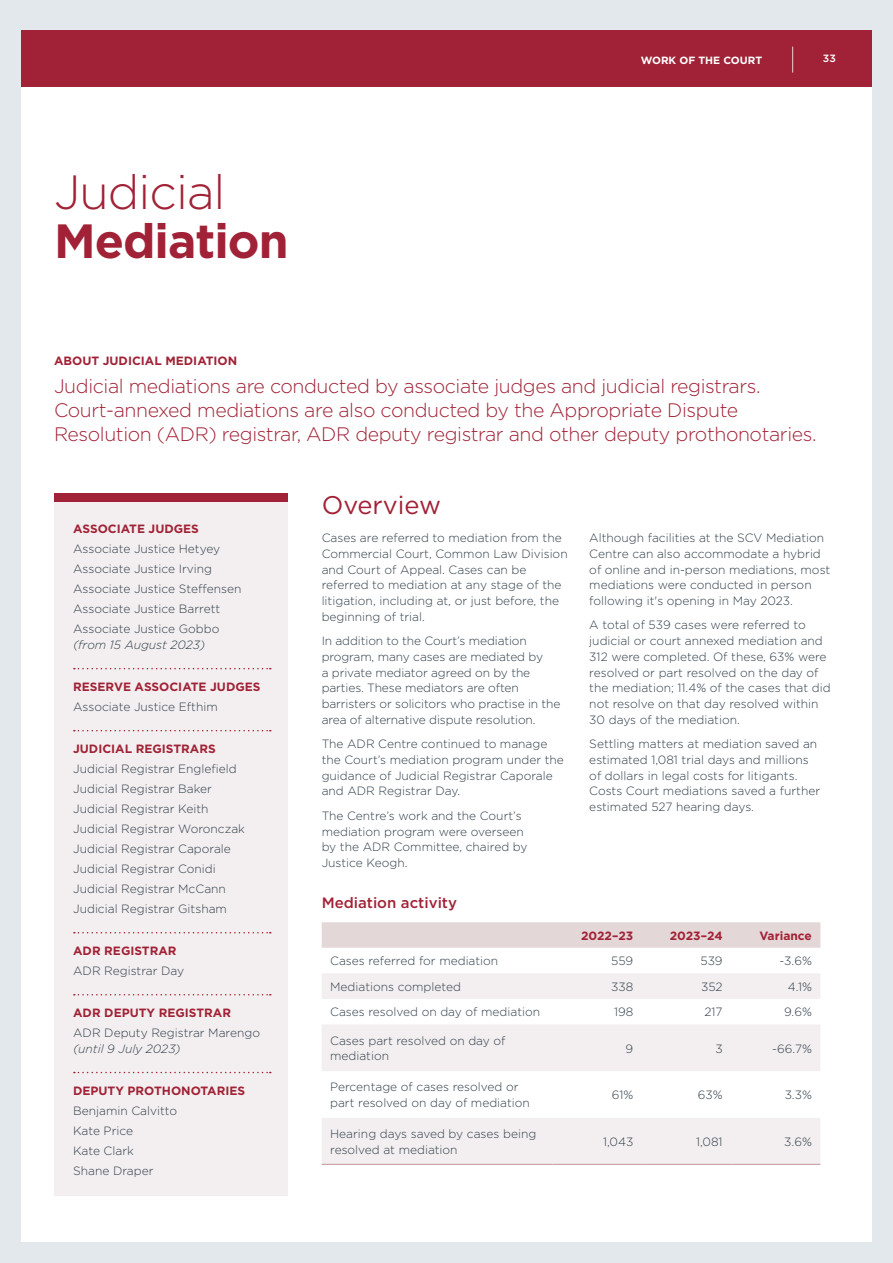
<style>
.page{position:relative;width:893px;height:1263px;background:#e2e8ec}
.page>*{position:absolute;margin:0;border:0;box-sizing:border-box;transform-origin:0 0}
.t1{font:700 48px "Gotham";letter-spacing:-.02em;color:#a12236}
.t2{font:300 48px "Gotham";letter-spacing:-.02em;color:#a12236}
.Green_H3{font:25.5px "Gotham";color:#a12236}
.t3{font:300 19.5px/24px "Gotham";letter-spacing:-.02em;color:#a12236}
.Green_H4{font:500 15px "Gotham";color:#a12236}
.Table_Body{font:300 12px/15.8px "Gotham";color:#303e49}
.Green_H5__Overline{font:700 12px "Gotham";color:#a12236}
.Grey2_Table_Header{font:700 12px "Gotham";color:#a12236}
.t4{font:700 10.5px "Gotham";color:#fff}
.t5{font:500 10.5px "Gotham";color:#fff}
.s1{font-style:italic}
</style>
<div class="page">
<div style="left:21px;top:87px;width:851px;height:1155px;background:#fff"></div>
<div style="left:21px;top:30px;width:851px;height:57px;background:#a12236"></div>
<div style="left:54px;top:502px;width:234px;height:694px;background:#f3eff0"></div>
<svg style="left:74px;top:668px;width:197px;height:1px"></svg>
<svg style="left:74px;top:730px;width:197px;height:1px"></svg>
<svg style="left:74px;top:932px;width:197px;height:1px"></svg>
<svg style="left:74px;top:994px;width:197px;height:1px"></svg>
<svg style="left:74px;top:1072px;width:197px;height:1px"></svg>
<div style="left:54px;top:493px;width:234px;height:9px;background:#a12236"></div>
<svg style="left:792px;top:47px;width:1px;height:25px"></svg>
<svg style="left:322px;top:922px;width:498px;height:26px;background:#e4d7d8"></svg>
<svg style="left:322px;top:973px;width:498px;height:191px;fill:#f3eff0"></svg>
<hr style="left:322px;top:1164px;width:231px;height:1px;background:#c3979b">
<hr style="left:553px;top:1164px;width:89px;height:1px;background:#c3979b">
<hr style="left:642px;top:1164px;width:89px;height:1px;background:#c3979b">
<hr style="left:731px;top:1164px;width:89px;height:1px;background:#c3979b">
<h1 class="t2" style="left:54px;top:161px;width:173px">Judicial</h1>
<h1 class="t1" style="left:54px;top:209px;width:236px">Mediation</h1>
<p class="t4" style="left:641px;top:53px;width:123px">WORK OF THE COURT</p>
<p class="t5" style="left:823px;top:52px;width:14px">33</p>
<p class="Green_H5__Overline" style="left:54px;top:352px;width:185px">ABOUT JUDICIAL MEDIATION</p>
<p class="t3" style="left:54px;top:373px;width:764px">Judicial mediations are conducted by associate judges and judicial registrars.<br>Court-annexed mediations are also conducted by the Appropriate Dispute<br>Resolution (ADR) registrar, ADR deputy registrar and other deputy prothonotaries.</p>
<p class="Green_H5__Overline" style="left:73px;top:521px;width:127px">ASSOCIATE JUDGES</p>
<p class="Table_Body" style="left:73px;top:540px;width:149px">Associate Justice Hetyey</p>
<p class="Table_Body" style="left:73px;top:560px;width:141px">Associate Justice Irving</p>
<p class="Table_Body" style="left:73px;top:580px;width:170px">Associate Justice Steffensen</p>
<p class="Table_Body" style="left:73px;top:600px;width:149px">Associate Justice Barrett</p>
<p class="Table_Body" style="left:73px;top:620px;width:148px">Associate Justice Gobbo <span class="s1">(from 15 August 2023)</span></p>
<p class="Green_H5__Overline" style="left:73px;top:678px;width:189px">RESERVE ASSOCIATE JUDGES</p>
<p class="Table_Body" style="left:73px;top:698px;width:146px">Associate Justice Efthim</p>
<p class="Green_H5__Overline" style="left:73px;top:740px;width:144px">JUDICIAL REGISTRARS</p>
<p class="Table_Body" style="left:73px;top:760px;width:165px">Judicial Registrar Englefield</p>
<p class="Table_Body" style="left:73px;top:780px;width:140px">Judicial Registrar Baker</p>
<p class="Table_Body" style="left:73px;top:800px;width:137px">Judicial Registrar Keith</p>
<p class="Table_Body" style="left:73px;top:820px;width:173px">Judicial Registrar Woronczak</p>
<p class="Table_Body" style="left:73px;top:840px;width:159px">Judicial Registrar Caporale</p>
<p class="Table_Body" style="left:73px;top:860px;width:144px">Judicial Registrar Conidi</p>
<p class="Table_Body" style="left:73px;top:880px;width:154px">Judicial Registrar McCann</p>
<p class="Table_Body" style="left:73px;top:900px;width:155px">Judicial Registrar Gitsham</p>
<p class="Green_H5__Overline" style="left:73px;top:942px;width:105px">ADR REGISTRAR</p>
<p class="Table_Body" style="left:73px;top:962px;width:113px">ADR Registrar Day</p>
<p class="Green_H5__Overline" style="left:73px;top:1004px;width:159px">ADR DEPUTY REGISTRAR</p>
<p class="Table_Body" style="left:73px;top:1024px;width:188px">ADR Deputy Registrar Marengo <span class="s1">(until 9 July 2023)</span></p>
<p class="Green_H5__Overline" style="left:73px;top:1082px;width:174px">DEPUTY PROTHONOTARIES</p>
<p class="Table_Body" style="left:73px;top:1102px;width:106px">Benjamin Calvitto</p>
<p class="Table_Body" style="left:73px;top:1122px;width:62px">Kate Price</p>
<p class="Table_Body" style="left:73px;top:1142px;width:62px">Kate Clark</p>
<p class="Table_Body" style="left:73px;top:1162px;width:82px">Shane Draper</p>
<h3 class="Green_H3" style="left:322px;top:488px;width:121px">Overview</h3>
<p class="Table_Body" style="left:322px;top:530px;width:248px">Cases are referred to mediation from the Commercial Court, Common Law Division and Court of Appeal. Cases can be referred to mediation at any stage of the litigation, including at, or just before, the beginning of trial.</p>
<p class="Table_Body" style="left:322px;top:633px;width:240px">In addition to the Court’s mediation program, many cases are mediated by<br>a private mediator agreed on by the parties. These mediators are often barristers or solicitors who practise in the area of alternative dispute resolution.</p>
<p class="Table_Body" style="left:322px;top:736px;width:244px">The ADR Centre continued to manage the Court’s mediation program under the guidance of Judicial Registrar Caporale and ADR Registrar Day.</p>
<p class="Table_Body" style="left:322px;top:807px;width:207px">The Centre’s work and the Court’s mediation program were overseen by the ADR Committee, chaired by<br>Justice Keogh.</p>
<h4 class="Green_H4" style="left:322px;top:893px;width:137px">Mediation activity</h4>
<p class="Table_Body" style="left:589px;top:530px;width:242px">Although facilities at the SCV Mediation Centre can also accommodate a hybrid of online and in-person mediations, most mediations were conducted in person following it's opening in May 2023.</p>
<p class="Table_Body" style="left:589px;top:617px;width:243px">A total of 539 cases were referred to judicial or court annexed mediation and 312 were completed. Of these, 63% were resolved or part resolved on the day of the mediation; 11.4% of the cases that did not resolve on that day resolved within 30 days of the mediation.</p>
<p class="Table_Body" style="left:589px;top:736px;width:232px">Settling matters at mediation saved an estimated 1,081 trial days and millions of dollars in legal costs for litigants.<br>Costs Court mediations saved a further estimated 527 hearing days.</p>
<p class="Grey2_Table_Header" style="left:581px;top:928px;width:54px">2022–23</p>
<p class="Grey2_Table_Header" style="left:670px;top:928px;width:54px">2023–24</p>
<p class="Grey2_Table_Header" style="left:759px;top:928px;width:54px">Variance</p>
<p class="Table_Body" style="left:330px;top:953px;width:170px">Cases referred for mediation</p>
<p class="Table_Body" style="left:611px;top:953px;width:24px">559</p>
<p class="Table_Body" style="left:700px;top:953px;width:24px">539</p>
<p class="Table_Body" style="left:779px;top:953px;width:34px">-3.6%</p>
<p class="Table_Body" style="left:330px;top:978px;width:132px">Mediations completed</p>
<p class="Table_Body" style="left:611px;top:978px;width:24px">338</p>
<p class="Table_Body" style="left:701px;top:978px;width:23px">352</p>
<p class="Table_Body" style="left:788px;top:978px;width:26px">4.1%</p>
<p class="Table_Body" style="left:330px;top:1004px;width:212px">Cases resolved on day of mediation</p>
<p class="Table_Body" style="left:614px;top:1004px;width:21px">198</p>
<p class="Table_Body" style="left:704px;top:1004px;width:20px">217</p>
<p class="Table_Body" style="left:784px;top:1004px;width:29px">9.6%</p>
<p class="Table_Body" style="left:330px;top:1032px;width:177px">Cases part resolved on day of mediation</p>
<p class="Table_Body" style="left:626px;top:1040px;width:9px">9</p>
<p class="Table_Body" style="left:715px;top:1040px;width:9px">3</p>
<p class="Table_Body" style="left:772px;top:1040px;width:41px">-66.7%</p>
<p class="Table_Body" style="left:330px;top:1079px;width:201px">Percentage of cases resolved or part resolved on day of mediation</p>
<p class="Table_Body" style="left:612px;top:1087px;width:23px">61%</p>
<p class="Table_Body" style="left:698px;top:1087px;width:26px">63%</p>
<p class="Table_Body" style="left:785px;top:1087px;width:29px">3.3%</p>
<p class="Table_Body" style="left:330px;top:1126px;width:208px">Hearing days saved by cases being resolved at mediation</p>
<p class="Table_Body" style="left:603px;top:1134px;width:32px">1,043</p>
<p class="Table_Body" style="left:696px;top:1134px;width:28px">1,081</p>
<p class="Table_Body" style="left:784px;top:1134px;width:29px">3.6%</p>
</div>
